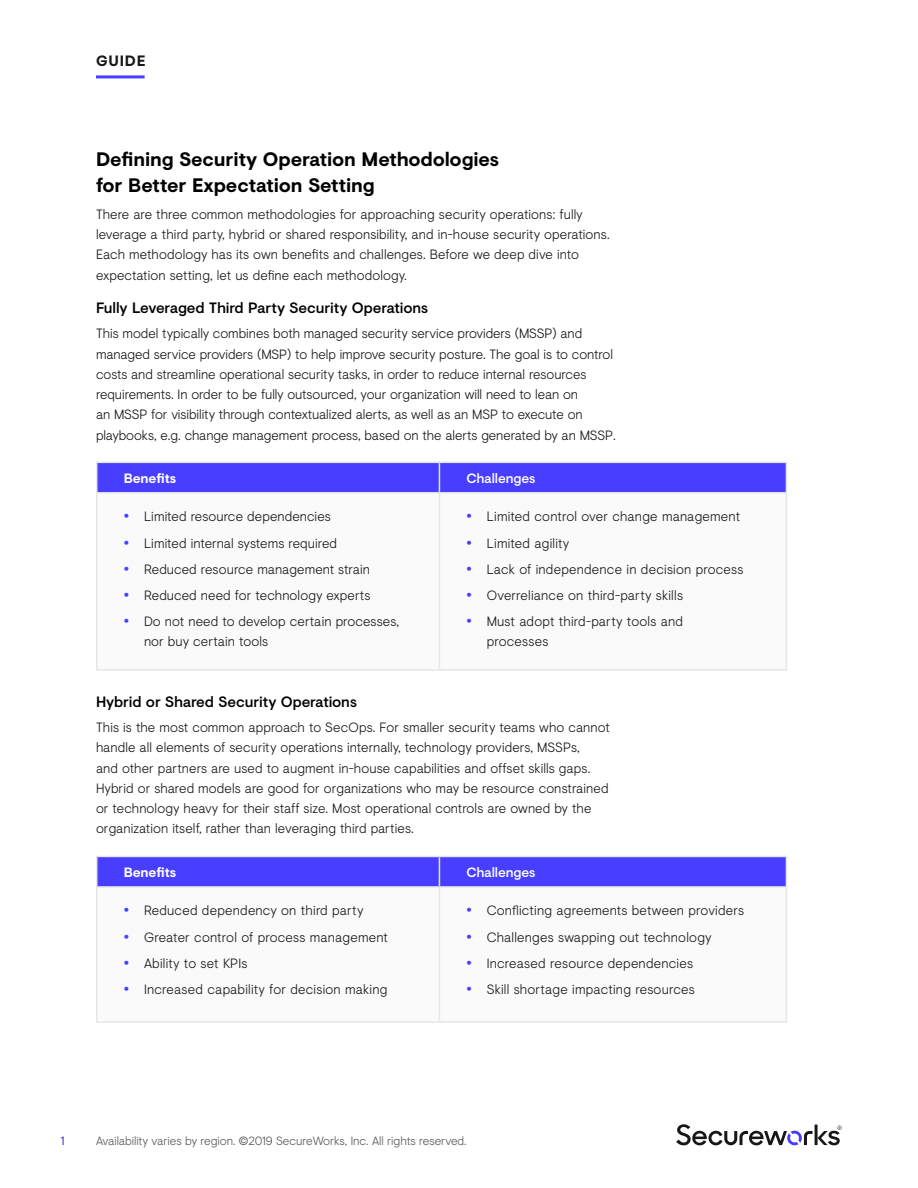
<style>
.page{position:relative;width:918px;height:1188px;background:#fff}
.page>*{position:absolute;margin:0;border:0;box-sizing:border-box;transform-origin:0 0}
.t1{font:700 19.5px/25.5px "Visuelt";letter-spacing:-.005em;color:#000}
.t2{font:500 15px "Visuelt";letter-spacing:-.005em;color:#000}
.t3{font:700 15px "Visuelt";letter-spacing:.05em;color:#181818}
.t4{font:300 13.5px/20.2px "Visuelt";letter-spacing:.005em;color:#181818}
.t5{font:500 13.5px "Visuelt";letter-spacing:-.01em;color:#fff}
.t6{font:700 13.5px "Visuelt";letter-spacing:-.015em;color:#fff}
.t7{font:300 12px "Visuelt";letter-spacing:-.005em;color:#5a5a5a}
.t8{font:300 12px "Visuelt";color:#2600b3}
.s1{font-weight:900;font-size:15px;color:#473eff}
</style>
<div class="page">
<svg style="left:676px;top:1124px;width:166px;height:21px"></svg>
<hr style="left:96px;top:669px;width:343px;height:2px;background:#e6e6e6">
<hr style="left:439px;top:669px;width:348px;height:2px;background:#e6e6e6">
<hr style="left:96px;top:463px;width:2px;height:29px;background:#e6e6e6">
<hr style="left:96px;top:494px;width:2px;height:175px;background:#e6e6e6">
<div style="left:97px;top:463px;width:690px;height:29px;background:#473eff"></div>
<hr style="left:439px;top:494px;width:1px;height:175px;background:#e6e6e6">
<hr style="left:786px;top:494px;width:1px;height:175px;background:#e6e6e6">
<hr style="left:96px;top:462px;width:343px;height:1px;background:#e6e6e6">
<hr style="left:439px;top:462px;width:348px;height:1px;background:#e6e6e6">
<hr style="left:96px;top:492px;width:343px;height:2px;background:#e6e6e6">
<hr style="left:439px;top:492px;width:348px;height:2px;background:#e6e6e6">
<hr style="left:96px;top:75px;width:49px;height:3px;background:#473eff">
<hr style="left:96px;top:1021px;width:343px;height:2px;background:#e6e6e6">
<hr style="left:439px;top:1021px;width:348px;height:2px;background:#e6e6e6">
<hr style="left:96px;top:857px;width:2px;height:29px;background:#e6e6e6">
<hr style="left:96px;top:888px;width:2px;height:133px;background:#e6e6e6">
<div style="left:97px;top:857px;width:690px;height:29px;background:#473eff"></div>
<hr style="left:439px;top:888px;width:1px;height:133px;background:#e6e6e6">
<hr style="left:786px;top:888px;width:1px;height:133px;background:#e6e6e6">
<hr style="left:96px;top:856px;width:343px;height:1px;background:#e6e6e6">
<hr style="left:439px;top:856px;width:348px;height:1px;background:#e6e6e6">
<hr style="left:96px;top:886px;width:343px;height:2px;background:#e6e6e6">
<hr style="left:439px;top:886px;width:348px;height:2px;background:#e6e6e6">
<p class="t3" style="left:96px;top:49px;width:51px">GUIDE</p>
<h1 class="t1" style="left:96px;top:146px;width:405px">Defining Security Operation Methodologies for Better Expectation Setting</h1>
<p class="t4" style="left:96px;top:203px;width:515px">There are three common methodologies for approaching security operations: fully leverage a third party, hybrid or shared responsibility, and in-house security operations.<br>Each methodology has its own benefits and challenges. Before we deep dive into expectation setting, let us define each methodology.</p>
<p class="t2" style="left:96px;top:296px;width:334px">Fully Leveraged Third Party Security Operations</p>
<p class="t4" style="left:96px;top:323px;width:521px">This model typically combines both managed security service providers (MSSP) and managed service providers (MSP) to help improve security posture. The goal is to control costs and streamline operational security tasks, in order to reduce internal resources requirements. In order to be fully outsourced, your organization will need to lean on<br>an MSSP for visibility through contextualized alerts, as well as an MSP to execute on playbooks, e.g. change management process, based on the alerts generated by an MSSP.</p>
<p class="t6" style="left:124px;top:468px;width:54px">Benefits</p>
<p class="t5" style="left:466px;top:468px;width:71px">Challenges</p>
<p class="t4" style="left:124px;top:506px;width:209px"><span class="s1">•</span> Limited resource dependencies</p>
<p class="t4" style="left:124px;top:532px;width:215px"><span class="s1">•</span> Limited internal systems required</p>
<p class="t4" style="left:124px;top:558px;width:248px"><span class="s1">•</span> Reduced resource management strain</p>
<p class="t4" style="left:124px;top:584px;width:248px"><span class="s1">•</span> Reduced need for technology experts</p>
<p class="t4" style="left:144px;top:611px;width:257px;line-height:19.5px;text-indent:-20px"><span class="s1">•</span> Do not need to develop certain processes, nor buy certain tools</p>
<p class="t4" style="left:466px;top:506px;width:275px"><span class="s1">•</span> Limited control over change management</p>
<p class="t4" style="left:466px;top:532px;width:104px"><span class="s1">•</span> Limited agility</p>
<p class="t4" style="left:466px;top:558px;width:279px"><span class="s1">•</span> Lack of independence in decision process</p>
<p class="t4" style="left:466px;top:584px;width:218px"><span class="s1">•</span> Overreliance on third-party skills</p>
<p class="t4" style="left:487px;top:611px;width:198px;line-height:19.5px;text-indent:-20px"><span class="s1">•</span> Must adopt third-party tools and processes</p>
<p class="t2" style="left:96px;top:690px;width:262px">Hybrid or Shared Security Operations</p>
<p class="t4" style="left:96px;top:717px;width:515px">This is the most common approach to SecOps. For smaller security teams who cannot handle all elements of security operations internally, technology providers, MSSPs,<br>and other partners are used to augment in-house capabilities and offset skills gaps.<br>Hybrid or shared models are good for organizations who may be resource constrained or technology heavy for their staff size. Most operational controls are owned by the organization itself, rather than leveraging third parties.</p>
<p class="t6" style="left:124px;top:862px;width:54px">Benefits</p>
<p class="t5" style="left:466px;top:862px;width:71px">Challenges</p>
<p class="t4" style="left:124px;top:900px;width:241px"><span class="s1">•</span> Reduced dependency on third party</p>
<p class="t4" style="left:124px;top:926px;width:266px"><span class="s1">•</span> Greater control of process management</p>
<p class="t4" style="left:124px;top:952px;width:125px"><span class="s1">•</span> Ability to set KPIs</p>
<p class="t4" style="left:124px;top:979px;width:265px"><span class="s1">•</span> Increased capability for decision making</p>
<p class="t4" style="left:466px;top:900px;width:279px"><span class="s1">•</span> Conflicting agreements between providers</p>
<p class="t4" style="left:466px;top:926px;width:247px"><span class="s1">•</span> Challenges swapping out technology</p>
<p class="t4" style="left:466px;top:952px;width:228px"><span class="s1">•</span> Increased resource dependencies</p>
<p class="t4" style="left:466px;top:979px;width:230px"><span class="s1">•</span> Skill shortage impacting resources</p>
<p class="t8" style="left:61px;top:1133px;width:5px">1</p>
<p class="t7" style="left:96px;top:1133px;width:372px">Availability varies by region. ©2019 SecureWorks, Inc. All rights reserved.</p>
</div>
